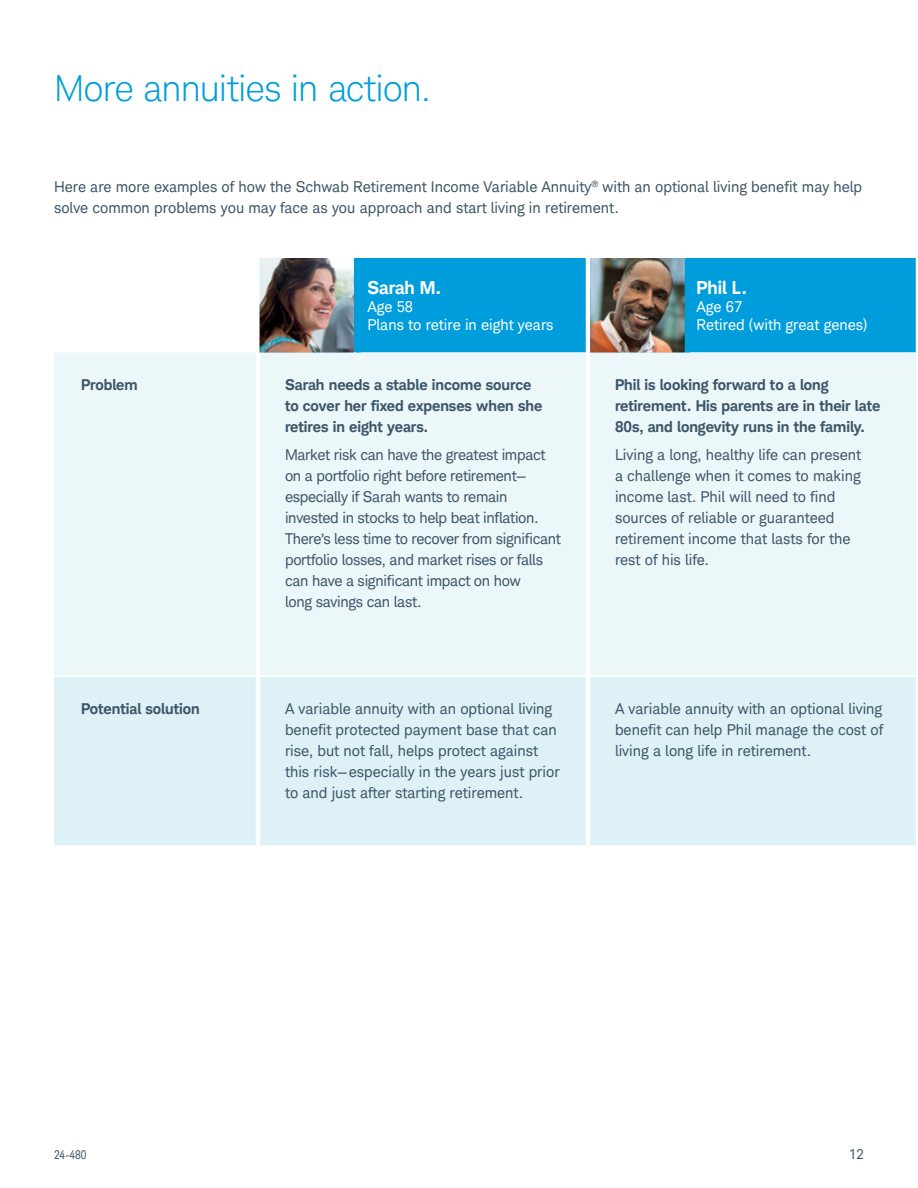
<style>
.page{position:relative;width:918px;height:1188px;background:#fff}
.page>*{position:absolute;margin:0;border:0;box-sizing:border-box;transform-origin:0 0}
.Headline{font:300 36px "Charles Modern";letter-spacing:-.02em;color:#009ddc}
.Table_Head{font:700 18px "Charles Modern";color:#fff}
.Body{font:15px/21px "Charles Modern";color:#3d5567}
.Body-2{font:15px/21px "Charles Modern";letter-spacing:-.02em;color:#3d5567}
.Body-3{font:700 15px/21px "Charles Modern";color:#3d5567}
.Table_Head-2{font:15px "Charles Modern";color:#fff}
.t1{font:13.5px "Charles Modern";color:#3d5567}
.Disclosure{font:condensed 12px "Charles Modern";color:#3d5567}
</style>
<div class="page">
<div style="left:354px;top:258px;width:562px;height:94px;background:#009ddc"></div>
<div style="left:54px;top:352px;width:862px;height:323px;background:#ecf7fa"></div>
<div style="left:54px;top:677px;width:862px;height:168px;background:#ddf1f7"></div>
<hr style="left:586px;top:352px;width:4px;height:323px;background:#fff">
<hr style="left:586px;top:677px;width:4px;height:168px;background:#fff">
<hr style="left:256px;top:352px;width:4px;height:323px;background:#fff">
<hr style="left:256px;top:677px;width:4px;height:168px;background:#fff">
<svg style="left:259px;top:258px;width:1px;height:94px"></svg>
<hr style="left:586px;top:258px;width:4px;height:94px;background:#fff">
<div style="left:356px;top:258px;width:5px;height:94px;background:#009ddc"></div>
<div style="left:685px;top:258px;width:5px;height:94px;background:#009ddc"></div>
<img style="left:260px;top:258px;width:94px;height:94px">
<img style="left:590px;top:258px;width:95px;height:94px">
<p class="Headline" style="left:54px;top:68px;width:378px">More annuities in action.</p>
<p class="Body" style="left:54px;top:177px;width:810px">Here are more examples of how the Schwab Retirement Income Variable Annuity<sup>®</sup> with an optional living benefit may help solve common problems you may face as you approach and start living in retirement.</p>
<p class="Table_Head" style="left:367px;top:276px;width:75px">Sarah M.</p>
<p class="Table_Head-2" style="left:367px;top:298px;width:47px">Age 58</p>
<p class="Table_Head-2" style="left:367px;top:316px;width:188px">Plans to retire in eight years</p>
<p class="Body-3" style="left:81px;top:375px;width:58px">Problem</p>
<p class="Body-3" style="left:285px;top:375px;width:259px">Sarah needs a stable income source to cover her fixed expenses when she retires in eight years.</p>
<p class="Body-2" style="left:285px;top:444px;width:278px">Market risk can have the greatest impact on a portfolio right before retirement— especially if Sarah wants to remain invested in stocks to help beat inflation.<br>There’s less time to recover from significant portfolio losses, and market rises or falls can have a significant impact on how<br>long savings can last.</p>
<p class="Table_Head" style="left:697px;top:276px;width:52px">Phil L.</p>
<p class="Table_Head-2" style="left:697px;top:298px;width:47px">Age 67</p>
<p class="Table_Head-2" style="left:697px;top:316px;width:173px">Retired (with great genes)</p>
<p class="Body-3" style="left:615px;top:375px;width:267px">Phil is looking forward to a long retirement. His parents are in their late<br>80s, and longevity runs in the family.</p>
<p class="Body" style="left:615px;top:444px;width:248px">Living a long, healthy life can present a challenge when it comes to making income last. Phil will need to find sources of reliable or guaranteed retirement income that lasts for the rest of his life.</p>
<p class="Body-3" style="left:81px;top:698px;width:120px">Potential solution</p>
<p class="Body" style="left:285px;top:698px;width:276px">A variable annuity with an optional living benefit protected payment base that can rise, but not fall, helps protect against this risk—especially in the years just prior to and just after starting retirement.</p>
<p class="Body" style="left:615px;top:698px;width:270px;text-align:justify">A variable annuity with an optional living benefit can help Phil manage the cost of living a long life in retirement.</p>
<p class="Disclosure" style="left:54px;top:1148px;width:34px">24-480</p>
<p class="t1" style="left:849px;top:1146px;width:16px">12</p>
</div>
